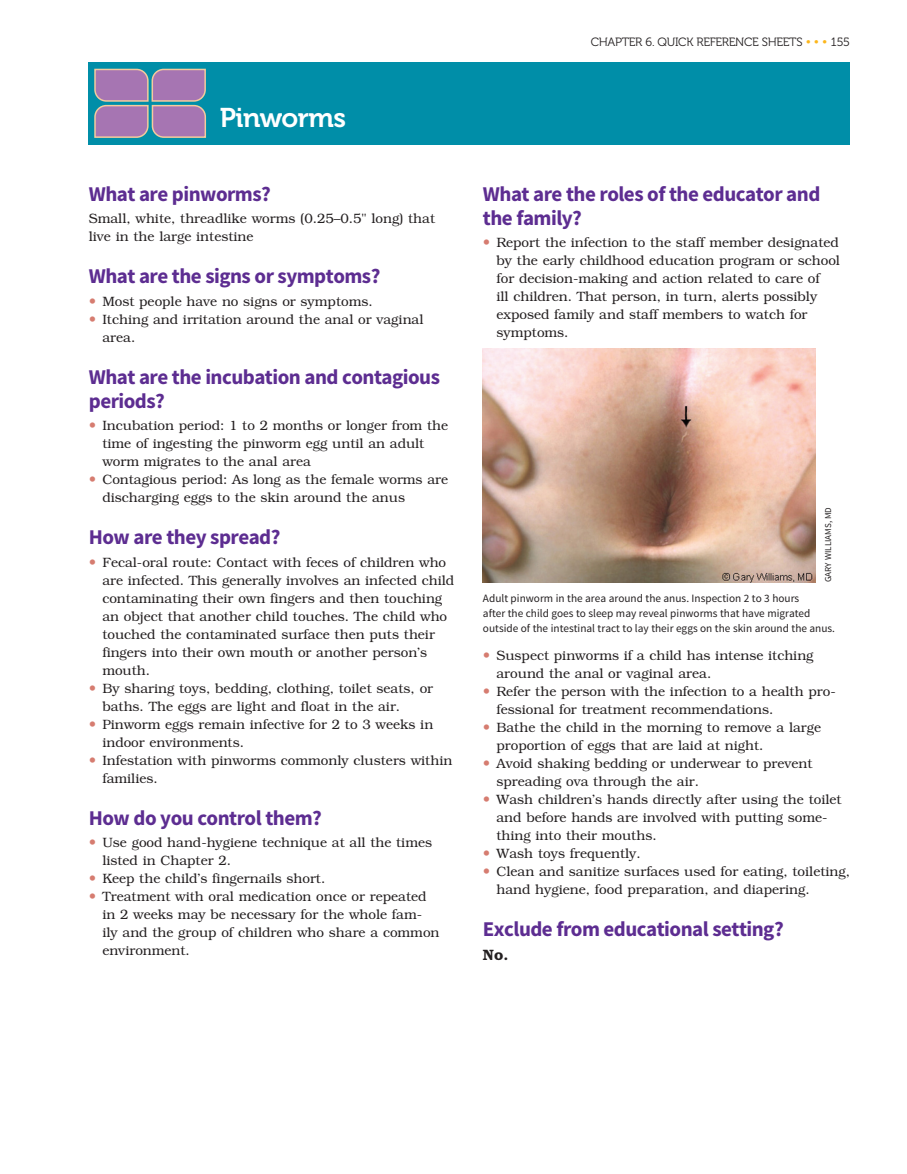
<style>
.page{position:relative;width:907px;height:1174px;background:#fff}
.page>*{position:absolute;margin:0;border:0;box-sizing:border-box;transform-origin:0 0}
.t1{font:27px "Museo 700";letter-spacing:-.02em;color:#fff}
.t2{font:700 21px/24px "Source Sans Pro";letter-spacing:-.025em;color:#5d2d91}
.t3{font:600 15px "Bookman Std";color:#231f20}
.t4{font:300 13.5px/18px "Bookman Std";color:#231f20}
.t5{font:12px "Museo 300";letter-spacing:-.025em;color:#231f20}
.t6{font:11.25px/15px "Source Sans Pro";color:#231f20}
.t7{font:9px "Source Sans Pro";color:#231f20}
.s1{color:#fcb61c}
</style>
<div class="page">
<div style="left:88px;top:63px;width:761px;height:82px;background:#008ea8"></div>
<svg style="left:94px;top:68px;width:113px;height:70px;background:#9a82ae"></svg>
<img style="left:483px;top:349px;width:332px;height:233px">
<h2 class="t1" style="left:220px;top:103px;width:128px">Pinworms</h2>
<p class="t2" style="left:89px;top:181px;width:183px">What are pinworms?</p>
<p class="t4" style="left:89px;top:210px;width:348px">Small, white, threadlike worms (0.25–0.5" long) that live in the large intestine</p>
<p class="t2" style="left:89px;top:264px;width:293px">What are the signs or symptoms?</p>
<p class="t4" style="left:102px;top:292px;width:272px">Most people have no signs or symptoms.</p>
<p class="t4" style="left:102px;top:310px;width:322px">Itching and irritation around the anal or vaginal area.</p>
<p class="t2" style="left:89px;top:364px;width:352px">What are the incubation and contagious periods?</p>
<p class="t4" style="left:102px;top:417px;width:347px">Incubation period: 1 to 2 months or longer from the time of ingesting the pinworm egg until an adult worm migrates to the anal area</p>
<p class="t4" style="left:102px;top:471px;width:347px">Contagious period: As long as the female worms are discharging eggs to the skin around the anus</p>
<p class="t2" style="left:89px;top:525px;width:193px">How are they spread?</p>
<p class="t4" style="left:102px;top:553px;width:353px">Fecal-oral route: Contact with feces of children who are infected. This generally involves an infected child contaminating their own fingers and then touching an object that another child touches. The child who touched the contaminated surface then puts their fingers into their own mouth or another person’s mouth.</p>
<p class="t4" style="left:102px;top:679px;width:332px">By sharing toys, bedding, clothing, toilet seats, or baths. The eggs are light and float in the air.</p>
<p class="t4" style="left:102px;top:715px;width:332px">Pinworm eggs remain infective for 2 to 3 weeks in indoor environments.</p>
<p class="t4" style="left:102px;top:751px;width:351px">Infestation with pinworms commonly clusters within families.</p>
<p class="t2" style="left:89px;top:805px;width:234px">How do you control them?</p>
<p class="t4" style="left:102px;top:834px;width:331px">Use good hand-hygiene technique at all the times listed in Chapter 2.</p>
<p class="t4" style="left:102px;top:870px;width:224px">Keep the child’s fingernails short.</p>
<p class="t4" style="left:102px;top:888px;width:338px">Treatment with oral medication once or repeated in 2 weeks may be necessary for the whole fam&shy;ily and the group of children who share a common environment.</p>
<p class="t5" style="left:590px;top:35px;width:261px">CHAPTER 6. QUICK REFERENCE SHEETS <span class="s1">• • •</span> 155</p>
<p class="t2" style="left:483px;top:181px;width:339px">What are the roles of the educator and the family?</p>
<p class="t4" style="left:496px;top:234px;width:345px">Report the infection to the staff member designated by the early childhood education program or school for decision-making and action related to care of<br>ill children. That person, in turn, alerts possibly exposed family and staff members to watch for symptoms.</p>
<p class="t7" style="left:822px;top:582px;width:77px;rotate:-90deg">GARY WILLIAMS, MD</p>
<p class="t6" style="left:483px;top:590px;width:353px">Adult pinworm in the area around the anus. Inspection 2 to 3 hours<br>after the child goes to sleep may reveal pinworms that have migrated outside of the intestinal tract to lay their eggs on the skin around the anus.</p>
<p class="t4" style="left:496px;top:647px;width:318px">Suspect pinworms if a child has intense itching around the anal or vaginal area.</p>
<p class="t4" style="left:496px;top:683px;width:340px">Refer the person with the infection to a health pro&shy;fessional for treatment recommendations.</p>
<p class="t4" style="left:496px;top:719px;width:326px">Bathe the child in the morning to remove a large proportion of eggs that are laid at night.</p>
<p class="t4" style="left:496px;top:755px;width:317px">Avoid shaking bedding or underwear to prevent spreading ova through the air.</p>
<p class="t4" style="left:496px;top:791px;width:346px">Wash children’s hands directly after using the toilet and before hands are involved with putting some&shy;thing into their mouths.</p>
<p class="t4" style="left:496px;top:845px;width:146px">Wash toys frequently.</p>
<p class="t4" style="left:496px;top:863px;width:355px">Clean and sanitize surfaces used for eating, toileting, hand hygiene, food preparation, and diapering.</p>
<p class="t2" style="left:483px;top:917px;width:302px">Exclude from educational setting?</p>
<p class="t3" style="left:483px;top:946px;width:27px">No.</p>
</div>
